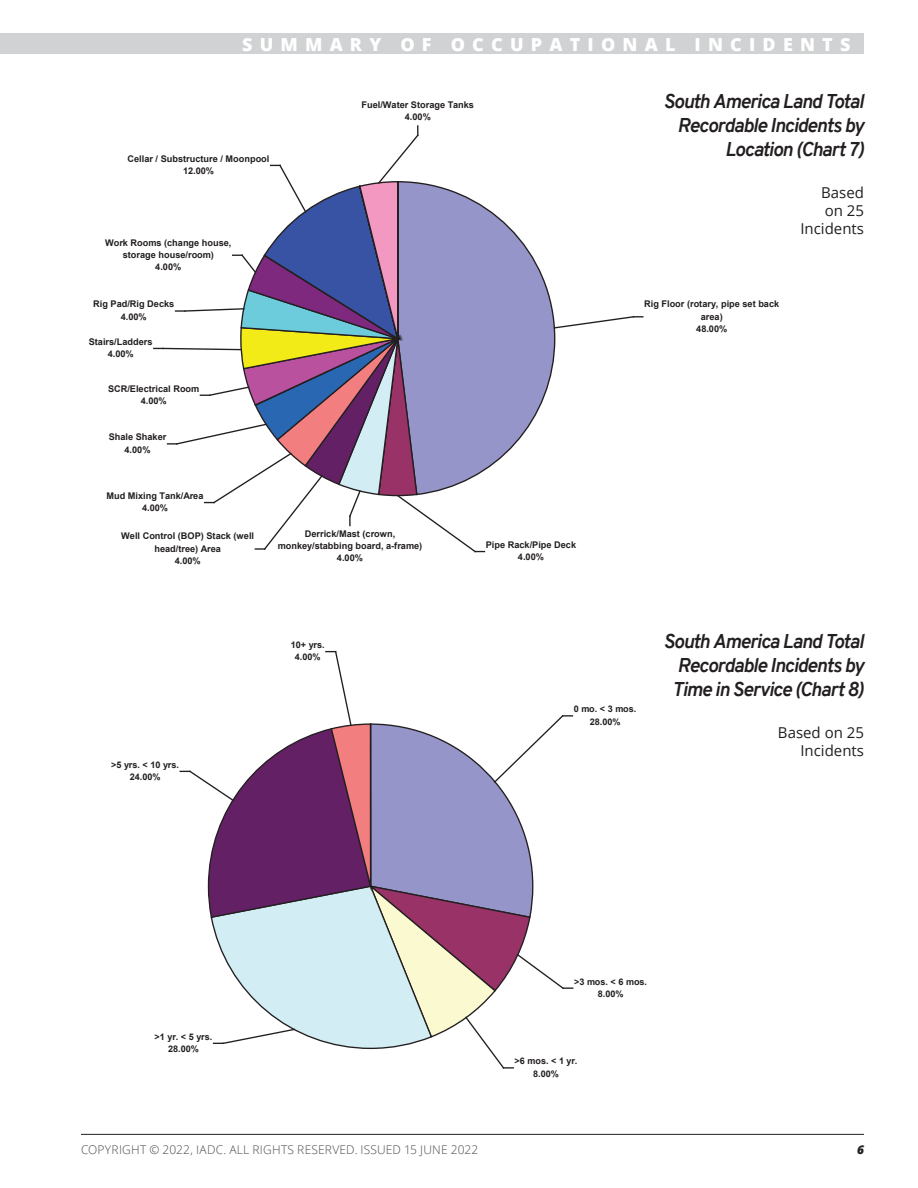
<style>
.page{position:relative;width:918px;height:1188px;background:#fff}
.page>*{position:absolute;margin:0;border:0;box-sizing:border-box;transform-origin:0 0}
.t1{font:italic 700 19.5px/24px "Overpass";letter-spacing:-.045em;color:#231f20;text-align:right}
.t2{font:800 18px "Open Sans";letter-spacing:.4em;color:#fff}
.t3{font:15px/18px "Open Sans";color:#231f20;text-align:right}
.t4{font:300 12px "Open Sans";letter-spacing:.015em;color:#4b4c4d}
.t5{font:italic 800 12px "Open Sans";color:#231f20}
.t6{font:700 11.4px "Arial";color:#231f20}
.t7{font:700 9.15px/12.5px "Arial";color:#231f20;text-align:center}
</style>
<div class="page">
<div style="left:0;top:34px;width:864px;height:20px;background:#d1d2d4"></div>
<hr style="left:81px;top:1134px;width:783px;height:1px;background:#231f20">
<svg style="left:484px;top:206px;width:72px;height:265px"></svg>
<svg style="left:553px;top:315px;width:90px;height:14px"></svg>
<svg style="left:154px;top:126px;width:330px;height:427px"></svg>
<svg style="left:180px;top:650px;width:393px;height:419px"></svg>
<h2 class="t2" style="left:242px;top:31px;width:610px">SUMMARY OF OCCUPATIONAL INCIDENTS</h2>
<p class="t7" style="left:128px;top:153px;width:143px">Cellar / Substructure / Moonpool<br>12.00%</p>
<p class="t7" style="left:361px;top:99px;width:114px">Fuel/Water Storage Tanks<br>4.00%</p>
<p class="t7" style="left:105px;top:236px;width:128px">Work Rooms (change house, storage house/room)<br>4.00%</p>
<p class="t7" style="left:93px;top:298px;width:83px">Rig Pad/Rig Decks<br>4.00%</p>
<p class="t7" style="left:89px;top:336px;width:65px">Stairs/Ladders<br>4.00%</p>
<p class="t7" style="left:108px;top:382px;width:93px">SCR/Electrical Room<br>4.00%</p>
<p class="t7" style="left:109px;top:431px;width:59px">Shale Shaker<br>4.00%</p>
<p class="t7" style="left:106px;top:490px;width:98px">Mud Mixing Tank/Area<br>4.00%</p>
<p class="t7" style="left:121px;top:530px;width:134px">Well Control (BOP) Stack (well head/tree) Area<br>4.00%</p>
<p class="t7" style="left:278px;top:527px;width:146px">Derrick/Mast (crown, monkey/stabbing board, a-frame)<br>4.00%</p>
<p class="t7" style="left:486px;top:539px;width:92px">Pipe Rack/Pipe Deck<br>4.00%</p>
<h1 class="t1" style="left:663px;top:89px;width:202px">South America Land Total<br>Recordable Incidents by<br>Location (Chart 7)</h1>
<h3 class="t3" style="left:800px;top:183px;width:65px">Based on 25<br>Incidents</h3>
<p class="t7" style="left:644px;top:298px;width:137px">Rig Floor (rotary, pipe set back area)<br>48.00%</p>
<p class="t7" style="left:111px;top:759px;width:69px">&gt;5 yrs. &lt; 10 yrs.<br>24.00%</p>
<p class="t7" style="left:291px;top:639px;width:35px">10+ yrs.<br>4.00%</p>
<p class="t7" style="left:574px;top:703px;width:64px">0 mo. &lt; 3 mos.<br>28.00%</p>
<h1 class="t1" style="left:672px;top:629px;width:193px;text-align:justify;text-indent:-9px">South America Land Total Recordable Incidents by Time in Service (Chart 8)</h1>
<p class="t6" style="left:843px;top:687px;width:8px">8</p>
<h3 class="t3" style="left:778px;top:723px;width:88px">Based on 25<br>Incidents</h3>
<p class="t7" style="left:155px;top:1031px;width:59px">&gt;1 yr. &lt; 5 yrs.<br>28.00%</p>
<h3 class="t4" style="left:81px;top:1142px;width:399px">COPYRIGHT © 2022, IADC. ALL RIGHTS RESERVED. ISSUED 15 JUNE 2022</h3>
<p class="t7" style="left:574px;top:975px;width:74px">&gt;3 mos. &lt; 6 mos.<br>8.00%</p>
<p class="t7" style="left:515px;top:1055px;width:64px">&gt;6 mos. &lt; 1 yr.<br>8.00%</p>
<h3 class="t5" style="left:857px;top:1141px;width:8px">6</h3>
</div>
